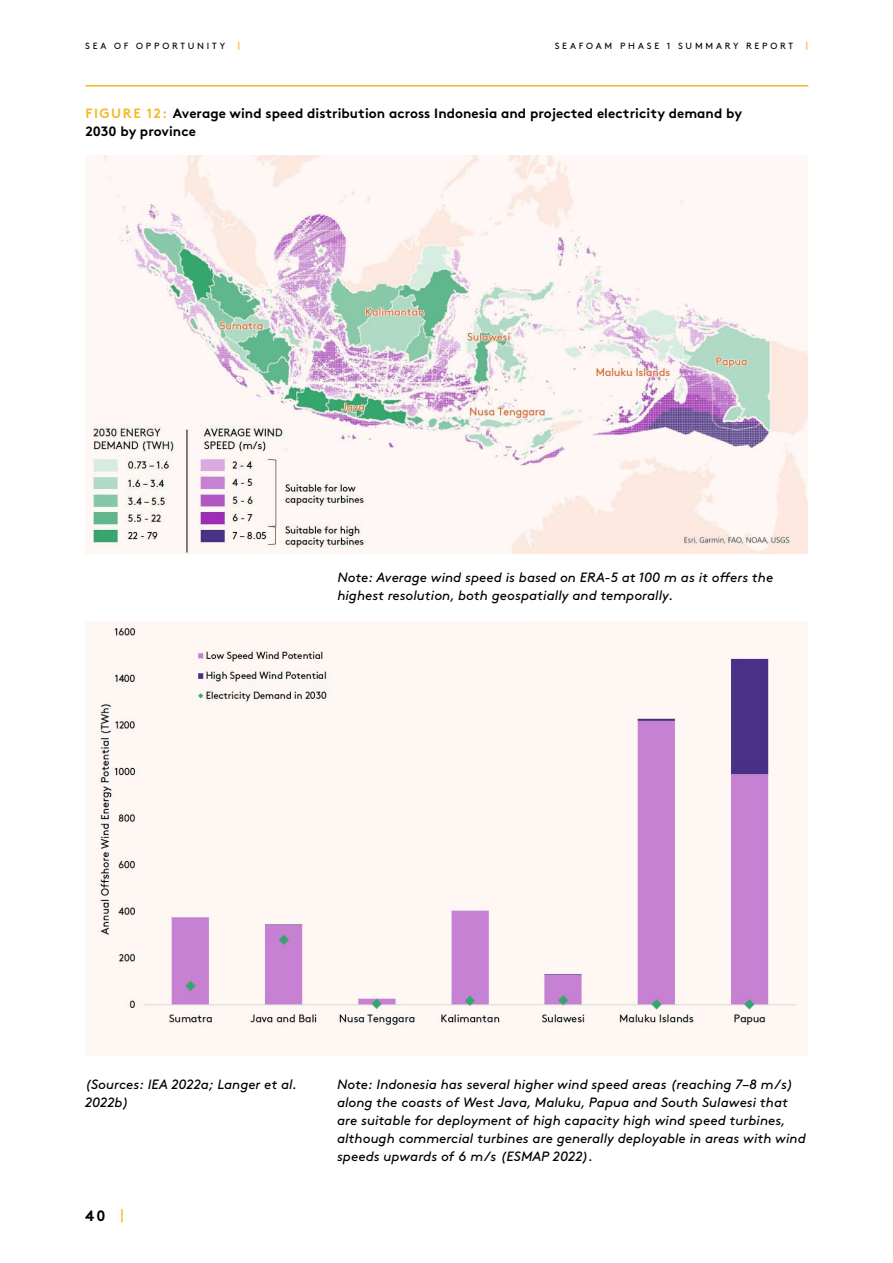
<style>
.page{position:relative;width:893px;height:1263px;background:#fff}
.page>*{position:absolute;margin:0;border:0;box-sizing:border-box;transform-origin:0 0}
.t1{font:700 15px "Brown Pro";color:#000}
.t2{font:italic 13.5px/18px "Brown Pro";letter-spacing:.005em;color:#000}
.t3{font:700 13.5px/18px "Brown Pro";letter-spacing:.005em;color:#000}
.t4{font:9px "Brown Pro";letter-spacing:.31em;color:#000}
.t5{font:700 9px "Brown Pro";color:#f3bb29}
.s1{color:#f3bb29}
.s2{font-weight:400;color:#f3bb29}
</style>
<div class="page">
<hr style="left:86px;top:85px;width:722px;height:2px;background:#f3bb29">
<img style="left:92px;top:156px;width:716px;height:397px">
<img style="left:85px;top:622px;width:723px;height:433px">
<p class="t4" style="left:85px;top:39px;width:142px">SEA OF OPPORTUNITY</p>
<p class="t5" style="left:238px;top:39px;width:4px">|</p>
<p class="t4" style="left:555px;top:39px;width:240px">SEAFOAM PHASE 1 SUMMARY REPORT</p>
<p class="t5" style="left:806px;top:39px;width:4px">|</p>
<p class="t3" style="left:85px;top:103px;width:658px"><span class="s1">FIGURE 12:</span> Average wind speed distribution across Indonesia and projected electricity demand by<br>2030 by province</p>
<p class="t2" style="left:337px;top:567px;width:437px">Note: Average wind speed is based on ERA-5 at 100 m as it offers the highest resolution, both geospatially and temporally.</p>
<p class="t2" style="left:85px;top:1074px;width:214px">(Sources: IEA 2022a; Langer et al.<br>2022b)</p>
<p class="t1" style="left:85px;top:1203px;width:40px">40 <span class="s2">|</span></p>
<p class="t2" style="left:337px;top:1074px;width:470px">Note: Indonesia has several higher wind speed areas (reaching 7–8 m/s) along the coasts of West Java, Maluku, Papua and South Sulawesi that are suitable for deployment of high capacity high wind speed turbines, although commercial turbines are generally deployable in areas with wind speeds upwards of 6 m/s (ESMAP 2022).</p>
</div>
